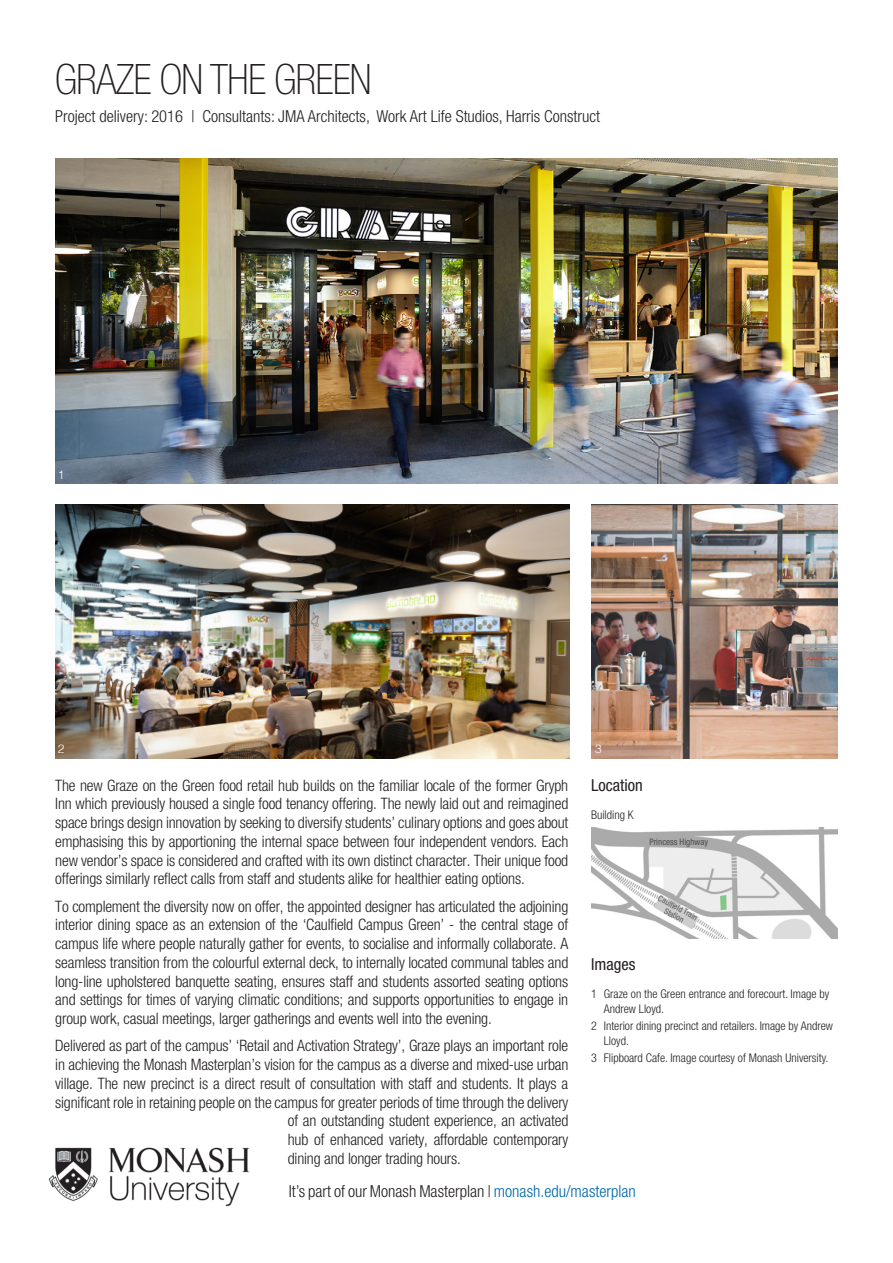
<style>
.page{position:relative;width:893px;height:1263px;background:#fff}
.page>*{position:absolute;margin:0;border:0;box-sizing:border-box;transform-origin:0 0}
.Heading{font:100 condensed 42px "Helvetica Neue LT Std";letter-spacing:-.02em;color:#231f20}
.Body_text02{font:300 condensed 16.5px "Helvetica Neue LT Std";color:#231f20}
.Small_Headings{font:condensed 16.5px "Helvetica Neue LT Std";color:#231f20}
.Body_text02-2{font:300 condensed 15.75px/18.8px "Helvetica Neue LT Std";letter-spacing:-.01em;color:#231f20;text-align:justify}
.Body_text02-3{font:300 condensed 12px/15px "Helvetica Neue LT Std";color:#231f20}
.t1{font:300 12px "Helvetica";color:#fff}
.t2{font:condensed 9px "Helvetica Neue LT Std";color:#231f20}
.t3{font:condensed 8.25px/8.2px "Helvetica Neue LT Std";color:#231f20;text-align:center}
.s1{color:#0068a9}
</style>
<div class="page">
<img style="left:591px;top:827px;width:247px;height:112px">
<img style="left:55px;top:159px;width:783px;height:325px">
<img style="left:55px;top:505px;width:515px;height:253px">
<img style="left:591px;top:505px;width:246px;height:253px">
<img style="left:48px;top:1147px;width:202px;height:60px">
<svg style="left:720px;top:895px;width:7px;height:15px"></svg>
<p class="Heading" style="left:55px;top:55px;width:318px">GRAZE ON THE GREEN</p>
<p class="Body_text02" style="left:55px;top:107px;width:546px">Project delivery: 2016 | Consultants: JMA Architects, Work Art Life Studios, Harris Construct</p>
<p class="t1" style="left:58px;top:464px;width:8px">1</p>
<p class="t1" style="left:58px;top:738px;width:8px">2</p>
<p class="t1" style="left:595px;top:738px;width:8px">3</p>
<p class="Body_text02-2" style="left:55px;top:775px;width:515px">The new Graze on the Green food retail hub builds on the familiar locale of the former Gryph Inn which previously housed a single food tenancy offering. The newly laid out and reimagined space brings design innovation by seeking to diversify students’ culinary options and goes about emphasising this by apportioning the internal space between four independent vendors. Each new vendor’s space is considered and crafted with its own distinct character. Their unique food offerings similarly reflect calls from staff and students alike for healthier eating options.</p>
<p class="Body_text02-2" style="left:55px;top:896px;width:515px">To complement the diversity now on offer, the appointed designer has articulated the adjoining interior dining space as an extension of the ‘Caulfield Campus Green’ - the central stage of campus life where people naturally gather for events, to socialise and informally collaborate. A seamless transition from the colourful external deck, to internally located communal tables and long-line upholstered banquette seating, ensures staff and students assorted seating options and settings for times of varying climatic conditions; and supports opportunities to engage in group work, casual meetings, larger gatherings and events well into the evening.</p>
<p class="Body_text02-2" style="left:55px;top:1036px;width:514px">Delivered as part of the campus’ ‘Retail and Activation Strategy’, Graze plays an important role</p>
<p class="Body_text02-2" style="left:55px;top:1055px;width:515px">in achieving the Monash Masterplan’s vision for the campus as a diverse and mixed-use urban</p>
<p class="Body_text02-2" style="left:55px;top:1074px;width:515px">village. The new precinct is a direct result of consultation with staff and students. It plays a</p>
<p class="Body_text02-2" style="left:55px;top:1092px;width:515px">significant role in retaining people on the campus for greater periods of time through the delivery</p>
<p class="Body_text02-2" style="left:288px;top:1111px;width:282px">of an outstanding student experience, an activated</p>
<p class="Body_text02-2" style="left:288px;top:1130px;width:282px">hub of enhanced variety, affordable contemporary</p>
<p class="Body_text02-2" style="left:288px;top:1149px;width:175px">dining and longer trading hours.</p>
<p class="Body_text02" style="left:289px;top:1181px;width:348px">It’s part of our Monash Masterplan | <span class="s1">monash.edu/masterplan</span></p>
<p class="Small_Headings" style="left:591px;top:776px;width:53px">Location</p>
<p class="Body_text02-3" style="left:591px;top:807px;width:44px">Building K</p>
<p class="t2" style="left:649px;top:837px;width:60px">Princess Highway</p>
<p class="t3" style="left:661px;top:894px;width:44px;rotate:28deg">Caulfi eld Train<br>Station</p>
<p class="Small_Headings" style="left:591px;top:955px;width:46px">Images</p>
<p class="Body_text02-3" style="left:604px;top:986px;width:227px;text-indent:-13px">1 Graze on the Green entrance and forecourt. Image by<br>Andrew Lloyd.</p>
<p class="Body_text02-3" style="left:604px;top:1018px;width:231px;text-indent:-13px">2 Interior dining precinct and retailers. Image by Andrew<br>Lloyd.</p>
<p class="Body_text02-3" style="left:591px;top:1050px;width:239px">3 Flipboard Cafe. Image courtesy of Monash University.</p>
</div>
